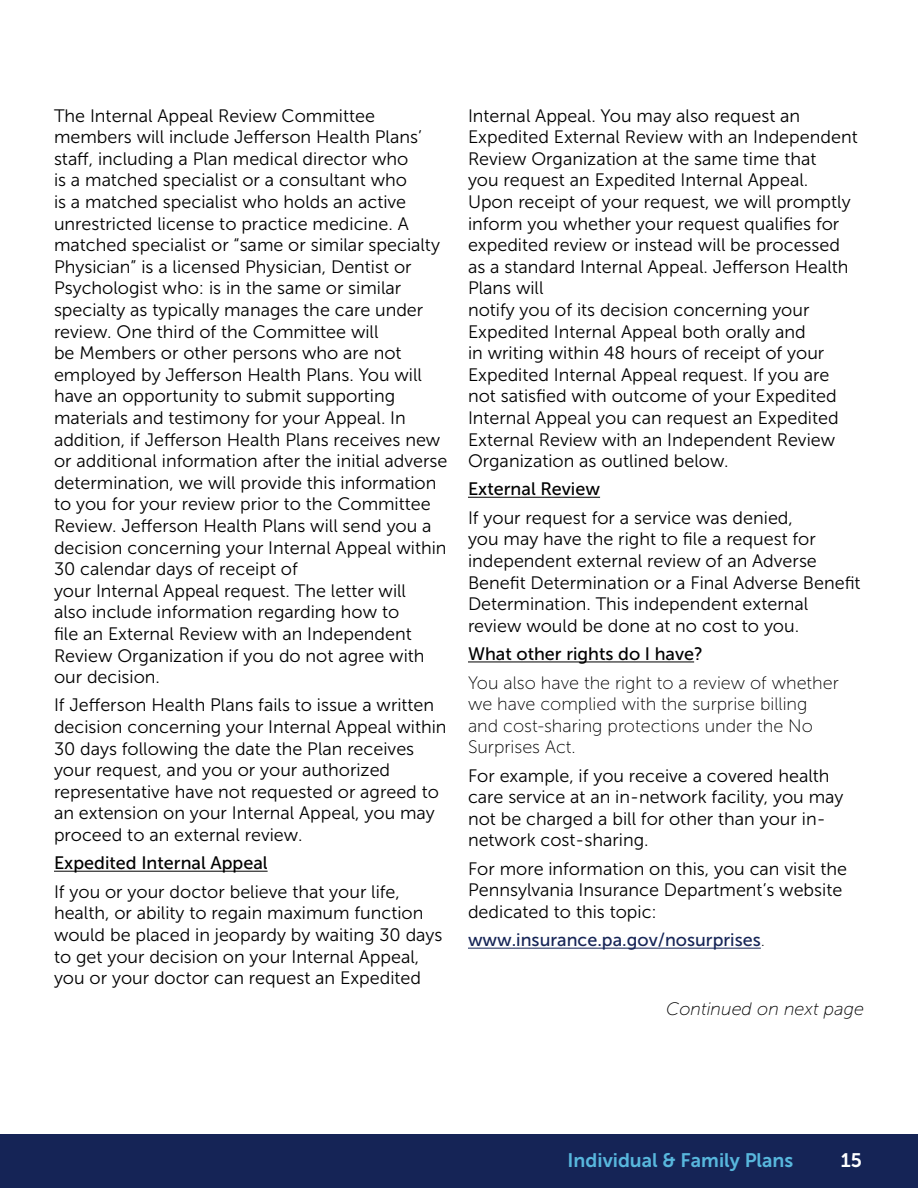
<style>
.page{position:relative;width:918px;height:1188px;background:#fff}
.page>*{position:absolute;margin:0;border:0;box-sizing:border-box;transform-origin:0 0}
.t1{font:19.5px "Museo Sans 700";color:#58b7dd}
.t2{font:19.5px "Museo Sans 700";color:#fff}
.Body-P{font:18px/21.6px "Museo Sans 300";color:#000}
.Body-P-2{font:18px/21.6px "Museo Sans 100";color:#000}
.Body-P-3{font:18px "Museo Sans 500";color:#000}
.Body-P-4{font:18px "Museo Sans 500";color:#152456}
.Body-P-5{font:italic 18px "Museo Sans 100";color:#000}
.s1{font-family:"Museo Sans 100";color:#000}
</style>
<div class="page">
<hr style="left:54px;top:871px;width:214px;height:1px;background:#000">
<hr style="left:468px;top:497px;width:132px;height:1px;background:#000">
<hr style="left:468px;top:661px;width:226px;height:1px;background:#000">
<hr style="left:468px;top:948px;width:293px;height:1px;background:#152456">
<div style="left:0;top:1134px;width:918px;height:54px;background:#152456"></div>
<p class="Body-P" style="left:54px;top:105px;width:395px">The Internal Appeal Review Committee members will include Jefferson Health Plans’ staff, including a Plan medical director who<br>is a matched specialist or a consultant who<br>is a matched specialist who holds an active unrestricted license to practice medicine. A matched specialist or “same or similar specialty Physician” is a licensed Physician, Dentist or Psychologist who: is in the same or similar specialty as typically manages the care under review. One third of the Committee will<br>be Members or other persons who are not employed by Jefferson Health Plans. You will have an opportunity to submit supporting materials and testimony for your Appeal. In addition, if Jefferson Health Plans receives new or additional information after the initial adverse determination, we will provide this information to you for your review prior to the Committee Review. Jefferson Health Plans will send you a decision concerning your Internal Appeal within 30 calendar days of receipt of<br>your Internal Appeal request. The letter will<br>also include information regarding how to<br>file an External Review with an Independent Review Organization if you do not agree with our decision.</p>
<p class="Body-P" style="left:54px;top:695px;width:394px">If Jefferson Health Plans fails to issue a written decision concerning your Internal Appeal within 30 days following the date the Plan receives your request, and you or your authorized representative have not requested or agreed to an extension on your Internal Appeal, you may proceed to an external review.</p>
<p class="Body-P-3" style="left:54px;top:853px;width:215px">Expedited Internal Appeal</p>
<p class="Body-P" style="left:54px;top:881px;width:390px">If you or your doctor believe that your life, health, or ability to regain maximum function would be placed in jeopardy by waiting 30 days to get your decision on your Internal Appeal, you or your doctor can request an Expedited</p>
<p class="Body-P" style="left:468px;top:105px;width:391px">Internal Appeal. You may also request an Expedited External Review with an Independent Review Organization at the same time that<br>you request an Expedited Internal Appeal.<br>Upon receipt of your request, we will promptly inform you whether your request qualifies for expedited review or instead will be processed as a standard Internal Appeal. Jefferson Health Plans will<br>notify you of its decision concerning your Expedited Internal Appeal both orally and<br>in writing within 48 hours of receipt of your Expedited Internal Appeal request. If you are not satisfied with outcome of your Expedited Internal Appeal you can request an Expedited External Review with an Independent Review Organization as outlined below.</p>
<p class="Body-P-3" style="left:468px;top:479px;width:134px">External Review</p>
<p class="Body-P" style="left:468px;top:507px;width:394px">If your request for a service was denied,<br>you may have the right to file a request for independent external review of an Adverse Benefit Determination or a Final Adverse Benefit Determination. This independent external review would be done at no cost to you.</p>
<p class="Body-P-3" style="left:468px;top:644px;width:236px">What other rights do I have?</p>
<p class="Body-P-2" style="left:468px;top:672px;width:372px">You also have the right to a review of whether we have complied with the surprise billing and cost-sharing protections under the No Surprises Act.</p>
<p class="Body-P" style="left:468px;top:765px;width:377px">For example, if you receive a covered health care service at an in-network facility, you may not be charged a bill for other than your in&shy;network cost-sharing.</p>
<p class="Body-P" style="left:468px;top:858px;width:381px">For more information on this, you can visit the<br>Pennsylvania Insurance Department’s website dedicated to this topic:</p>
<p class="Body-P-4" style="left:468px;top:930px;width:299px">www.insurance.pa.gov/nosurprises<span class="s1">.</span></p>
<p class="Body-P-5" style="left:666px;top:999px;width:199px">Continued on next page</p>
<p class="t1" style="left:568px;top:1150px;width:227px">Individual &amp; Family Plans</p>
<p class="t2" style="left:841px;top:1150px;width:23px">15</p>
</div>
